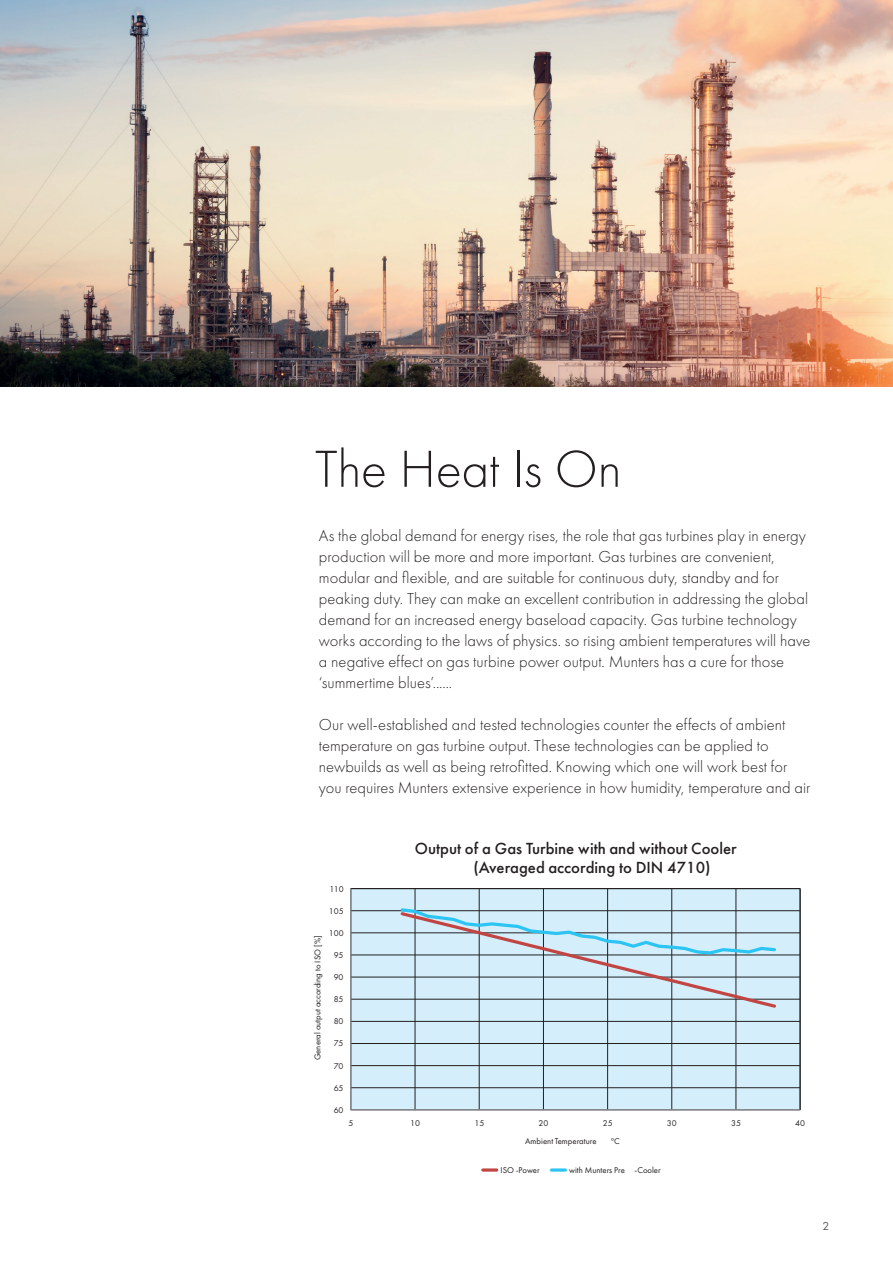
<style>
.page{position:relative;width:893px;height:1263px;background:#fff}
.page>*{position:absolute;margin:0;border:0;box-sizing:border-box;transform-origin:0 0}
.t1{font:54px "Futura PT Light";letter-spacing:-.005em;color:#231f20}
.t2{font:16.65px/19.2px "Futura PT Medium";color:#231f20}
.t3{font:16.5px/21px "Futura PT Light";color:#231f20}
.t4{font:12px "Futura PT";color:#57585a}
.t5{font:8.7px "Futura PT";letter-spacing:.005em;color:#231f20}
</style>
<div class="page">
<img style="left:0;top:0;width:893px;height:387px">
<div style="left:351px;top:888px;width:449px;height:222px;background:#d4effb"></div>
<hr style="left:351px;top:1087px;width:449px;height:1px;background:#231f20">
<hr style="left:351px;top:1065px;width:449px;height:1px;background:#231f20">
<hr style="left:351px;top:1043px;width:449px;height:1px;background:#231f20">
<hr style="left:351px;top:1021px;width:449px;height:1px;background:#231f20">
<hr style="left:351px;top:999px;width:449px;height:1px;background:#231f20">
<hr style="left:351px;top:977px;width:449px;height:1px;background:#231f20">
<hr style="left:351px;top:954px;width:449px;height:1px;background:#231f20">
<hr style="left:351px;top:932px;width:449px;height:1px;background:#231f20">
<hr style="left:351px;top:910px;width:449px;height:1px;background:#231f20">
<hr style="left:415px;top:888px;width:1px;height:222px;background:#231f20">
<hr style="left:479px;top:888px;width:1px;height:222px;background:#231f20">
<hr style="left:543px;top:888px;width:1px;height:222px;background:#231f20">
<hr style="left:607px;top:888px;width:1px;height:222px;background:#231f20">
<hr style="left:671px;top:888px;width:1px;height:222px;background:#231f20">
<hr style="left:736px;top:888px;width:1px;height:222px;background:#231f20">
<hr style="left:800px;top:888px;width:1px;height:222px;background:#231f20">
<div style="left:350px;top:888px;width:450px;height:222px;border:1px solid #231f20"></div>
<hr style="left:351px;top:888px;width:1px;height:222px;background:#989a9d">
<hr style="left:351px;top:1109px;width:449px;height:1px;background:#989a9d">
<svg style="left:398px;top:906px;width:380px;height:104px"></svg>
<svg style="left:483px;top:1168px;width:14px;height:4px"></svg>
<svg style="left:551px;top:1168px;width:14px;height:4px"></svg>
<h1 class="t1" style="left:315px;top:438px;width:308px">The Heat Is On</h1>
<p class="t3" style="left:319px;top:525px;width:493px">As the global demand for energy rises, the role that gas turbines play in energy production will be more and more important. Gas turbines are convenient, modular and flexible, and are suitable for continuous duty, standby and for peaking duty. They can make an excellent contribution in addressing the global demand for an increased energy baseload capacity. Gas turbine technology works according to the laws of physics. so rising ambient temperatures will have a negative effect on gas turbine power output. Munters has a cure for those ‘summertime blues’......</p>
<p class="t3" style="left:319px;top:714px;width:493px">Our well-established and tested technologies counter the effects of ambient temperature on gas turbine output. These technologies can be applied to newbuilds as well as being retrofitted. Knowing which one will work best for you requires Munters extensive experience in how humidity, temperature and air</p>
<p class="t5" style="left:329px;top:883px;width:16px">110</p>
<p class="t5" style="left:329px;top:905px;width:16px">105</p>
<p class="t5" style="left:329px;top:928px;width:16px">100</p>
<p class="t5" style="left:312px;top:1060px;width:126px;rotate:-90deg">General output according to ISO [%]</p>
<p class="t5" style="left:334px;top:950px;width:11px">95</p>
<p class="t5" style="left:334px;top:972px;width:11px">90</p>
<p class="t5" style="left:334px;top:994px;width:11px">85</p>
<p class="t5" style="left:334px;top:1016px;width:11px">80</p>
<p class="t5" style="left:334px;top:1038px;width:11px">75</p>
<p class="t5" style="left:334px;top:1060px;width:11px">70</p>
<p class="t5" style="left:334px;top:1082px;width:11px">65</p>
<p class="t5" style="left:334px;top:1105px;width:11px">60</p>
<p class="t2" style="left:473px;top:839px;width:265px;text-indent:-59px">Output of a Gas Turbine with and without Cooler (Averaged according to DIN 4710)</p>
<p class="t5" style="left:348px;top:1117px;width:6px">5</p>
<p class="t5" style="left:410px;top:1117px;width:11px">10</p>
<p class="t5" style="left:474px;top:1117px;width:11px">15</p>
<p class="t5" style="left:539px;top:1117px;width:11px">20</p>
<p class="t5" style="left:603px;top:1117px;width:11px">25</p>
<p class="t5" style="left:667px;top:1117px;width:11px">30</p>
<p class="t5" style="left:731px;top:1117px;width:11px">35</p>
<p class="t5" style="left:795px;top:1117px;width:11px">40</p>
<p class="t5" style="left:525px;top:1136px;width:73px">Ambient Temperature</p>
<p class="t5" style="left:611px;top:1136px;width:11px">°C</p>
<p class="t5" style="left:501px;top:1165px;width:41px">ISO -Power</p>
<p class="t5" style="left:569px;top:1165px;width:93px">with Munters Pre -Cooler</p>
<p class="t4" style="left:822px;top:1219px;width:8px">2</p>
</div>
